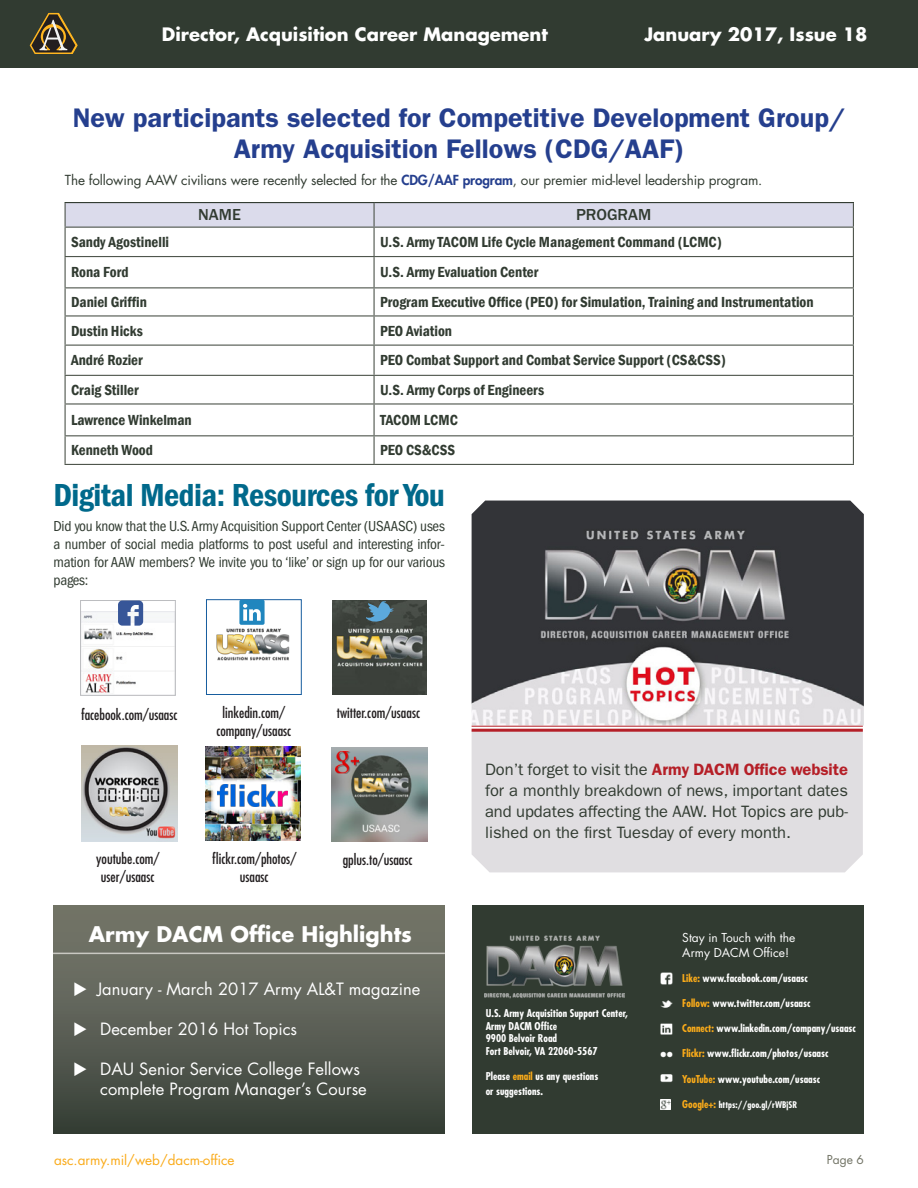
<style>
.page{position:relative;width:918px;height:1188px;background:#fff}
.page>*{position:absolute;margin:0;border:0;box-sizing:border-box;transform-origin:0 0}
.Text{font:33px "ITC Franklin Gothic Std Dm Cd";letter-spacing:-.015em;color:#00698b}
.Text-2{font:600 27px/31.5px "ITC Franklin Gothic Std";color:#253f8e;text-align:center}
.t1{font:700 21px "Futura Std";color:#fff}
.t2{font:700 18px "Futura Std";color:#fff}
.Text-3{font:16.5px/21px "ITC Franklin Gothic Std";color:#313b31;text-align:justify}
.t3{font:16.5px/19.8px "Futura Std";color:#fff}
.t4{font:500 16.5px "ITC Franklin Gothic Std";color:#313b31}
.t5{font:600 condensed 15px "Franklin Gothic";color:#313b31}
.Text-4{font:condensed 15px/18px "ITC Franklin Gothic Std";letter-spacing:-.015em;color:#313b31;text-align:justify}
.t6{font:condensed 14.55px/17.4px "Futura Std";color:#231f20;text-align:center}
.Text-5{font:13.5px "Futura Std";letter-spacing:-.01em;color:#313b31}
.t7{font:13.5px "Futura Std";color:#faab1a}
.t8{font:12px/14.4px "Futura Std";color:#fff}
.t9{font:12px "Futura Std";color:#717365}
.t10{font:700 condensed 10.5px "Futura Std";color:#fff}
.t11{font:700 condensed 9px "Futura Std";color:#fff}
.s1{font-weight:800;color:#253f8e}
.s2{font-weight:600;color:#b51f27}
.s3{color:#faab1a}
.s4{font-size:10.5px;color:#faab1a}
</style>
<div class="page">
<div style="left:0;top:0;width:918px;height:68px;background:#313b31"></div>
<div style="left:53px;top:906px;width:392px;height:228px;background:linear-gradient(to bottom,#7b7c70,#394239)"></div>
<hr style="left:53px;top:953px;width:392px;height:1px;background:#c9c8c2">
<img style="left:81px;top:746px;width:96px;height:96px">
<img style="left:332px;top:600px;width:95px;height:95px">
<svg style="left:366px;top:601px;width:28px;height:25px"></svg>
<img style="left:216px;top:628px;width:74px;height:33px">
<div style="left:206px;top:600px;width:95px;height:95px;border:1px solid #175d9e"></div>
<svg style="left:239px;top:600px;width:26px;height:25px"></svg>
<img style="left:82px;top:612px;width:92px;height:81px">
<div style="left:80px;top:600px;width:96px;height:96px;border:1px solid #bcbdc0"></div>
<svg style="left:118px;top:601px;width:25px;height:25px"></svg>
<img style="left:205px;top:747px;width:95px;height:94px">
<svg style="left:211px;top:778px;width:84px;height:35px"></svg>
<img style="left:218px;top:785px;width:70px;height:21px">
<img style="left:331px;top:747px;width:96px;height:95px">
<div style="left:336px;top:752px;width:24px;height:22px;background:#231f20;opacity:.43"></div>
<img style="left:335px;top:751px;width:24px;height:23px">
<svg style="left:65px;top:203px;width:789px;height:53px"></svg>
<hr style="left:65px;top:256px;width:309px;height:1px;background:#4f564d">
<hr style="left:65px;top:257px;width:1px;height:30px;background:#4f564d">
<hr style="left:374px;top:256px;width:480px;height:1px;background:#4f564d">
<hr style="left:374px;top:257px;width:1px;height:30px;background:#4f564d">
<hr style="left:853px;top:257px;width:1px;height:30px;background:#4f564d">
<hr style="left:65px;top:287px;width:309px;height:1px;background:#4f564d">
<hr style="left:374px;top:287px;width:480px;height:1px;background:#4f564d">
<hr style="left:65px;top:315px;width:309px;height:2px;background:#4f564d">
<hr style="left:374px;top:315px;width:480px;height:2px;background:#4f564d">
<hr style="left:65px;top:345px;width:309px;height:1px;background:#4f564d">
<hr style="left:374px;top:345px;width:480px;height:1px;background:#4f564d">
<hr style="left:65px;top:375px;width:309px;height:1px;background:#4f564d">
<svg style="left:65px;top:288px;width:1px;height:115px"></svg>
<hr style="left:374px;top:375px;width:480px;height:1px;background:#4f564d">
<svg style="left:374px;top:288px;width:1px;height:115px"></svg>
<svg style="left:853px;top:288px;width:1px;height:115px"></svg>
<hr style="left:65px;top:403px;width:309px;height:2px;background:#4f564d">
<hr style="left:65px;top:405px;width:1px;height:30px;background:#4f564d">
<hr style="left:374px;top:403px;width:480px;height:2px;background:#4f564d">
<hr style="left:374px;top:405px;width:1px;height:30px;background:#4f564d">
<hr style="left:853px;top:405px;width:1px;height:30px;background:#4f564d">
<hr style="left:65px;top:435px;width:309px;height:1px;background:#4f564d">
<svg style="left:65px;top:436px;width:1px;height:28px"></svg>
<hr style="left:374px;top:435px;width:480px;height:1px;background:#4f564d">
<svg style="left:374px;top:436px;width:1px;height:28px"></svg>
<svg style="left:853px;top:436px;width:1px;height:28px"></svg>
<hr style="left:65px;top:464px;width:309px;height:1px;background:#4f564d">
<hr style="left:374px;top:464px;width:480px;height:1px;background:#4f564d">
<hr style="left:65px;top:202px;width:309px;height:1px;background:#313b31">
<hr style="left:374px;top:202px;width:480px;height:1px;background:#313b31">
<div style="left:472px;top:732px;width:391px;height:140px;background:#e0dee1"></div>
<img style="left:472px;top:501px;width:392px;height:225px">
<hr style="left:472px;top:726px;width:391px;height:1px;background:#b51f27">
<hr style="left:472px;top:729px;width:391px;height:3px;background:#b51f27">
<div style="left:472px;top:906px;width:392px;height:228px;background:#313b31"></div>
<img style="left:484px;top:936px;width:141px;height:63px">
<svg style="left:30px;top:13px;width:48px;height:41px"></svg>
<svg style="left:661px;top:973px;width:11px;height:11px"></svg>
<svg style="left:661px;top:1024px;width:11px;height:11px"></svg>
<svg style="left:661px;top:1000px;width:11px;height:8px"></svg>
<svg style="left:661px;top:1051px;width:11px;height:7px"></svg>
<svg style="left:661px;top:1074px;width:11px;height:9px"></svg>
<svg style="left:661px;top:1099px;width:10px;height:10px"></svg>
<svg style="left:88px;top:995px;width:16px;height:1px"></svg>
<svg style="left:88px;top:1035px;width:16px;height:1px"></svg>
<svg style="left:88px;top:1075px;width:16px;height:1px"></svg>
<p class="t2" style="left:162px;top:22px;width:388px">Director, Acquisition Career Management</p>
<p class="t2" style="left:644px;top:22px;width:225px">January 2017, Issue 18</p>
<p class="Text-2" style="left:73px;top:102px;width:774px">New participants selected for Competitive Development Group/<br>Army Acquisition Fellows (CDG/AAF)</p>
<p class="Text-5" style="left:65px;top:171px;width:699px">The following AAW civilians were recently selected for the <span class="s1">CDG/AAF program</span>, our premier mid-level leadership program.</p>
<p class="t4" style="left:198px;top:205px;width:44px">NAME</p>
<p class="t4" style="left:576px;top:205px;width:77px">PROGRAM</p>
<p class="t5" style="left:71px;top:232px;width:100px">Sandy Agostinelli</p>
<p class="t5" style="left:380px;top:232px;width:343px">U.S. Army TACOM Life Cycle Management Command (LCMC)</p>
<p class="t5" style="left:71px;top:262px;width:59px">Rona Ford</p>
<p class="t5" style="left:380px;top:262px;width:160px">U.S. Army Evaluation Center</p>
<p class="t5" style="left:71px;top:292px;width:77px">Daniel Griffin</p>
<p class="t5" style="left:380px;top:292px;width:435px">Program Executive Office (PEO) for Simulation, Training and Instrumentation</p>
<p class="t5" style="left:71px;top:321px;width:73px">Dustin Hicks</p>
<p class="t5" style="left:380px;top:321px;width:74px">PEO Aviation</p>
<p class="t5" style="left:71px;top:350px;width:73px">André Rozier</p>
<p class="t5" style="left:380px;top:350px;width:347px">PEO Combat Support and Combat Service Support (CS&amp;CSS)</p>
<p class="t5" style="left:71px;top:380px;width:69px">Craig Stiller</p>
<p class="t5" style="left:380px;top:380px;width:166px">U.S. Army Corps of Engineers</p>
<p class="t5" style="left:71px;top:410px;width:122px">Lawrence Winkelman</p>
<p class="t5" style="left:380px;top:410px;width:79px">TACOM LCMC</p>
<p class="t5" style="left:71px;top:440px;width:83px">Kenneth Wood</p>
<p class="t5" style="left:380px;top:440px;width:77px">PEO CS&amp;CSS</p>
<p class="Text" style="left:53px;top:477px;width:393px">Digital Media: Resources for You</p>
<p class="Text-4" style="left:53px;top:517px;width:393px">Did you know that the U.S. Army Acquisition Support Center (USAASC) uses a number of social media platforms to post useful and interesting infor&shy;mation for AAW members? We invite you to ‘like’ or sign up for our various pages:</p>
<p class="t6" style="left:81px;top:705px;width:98px">facebook.com/usaasc</p>
<p class="t6" style="left:222px;top:704px;width:64px">linkedin.com/</p>
<p class="t6" style="left:337px;top:704px;width:85px">twitter.com/usaasc</p>
<p class="t6" style="left:216px;top:722px;width:76px">company/usaasc</p>
<p class="t6" style="left:96px;top:850px;width:65px">youtube.com/ user/usaasc</p>
<p class="t6" style="left:212px;top:850px;width:85px">flickr.com/photos/ usaasc</p>
<p class="t6" style="left:343px;top:851px;width:71px">gplus.to/usaasc</p>
<p class="t1" style="left:89px;top:920px;width:325px">Army DACM Office Highlights</p>
<p class="t3" style="left:73px;top:980px;width:349px">◆ January - March 2017 Army AL&amp;T magazine</p>
<p class="t3" style="left:73px;top:1020px;width:226px">◆ December 2016 Hot Topics</p>
<p class="t3" style="left:100px;top:1060px;width:268px;text-indent:-27px">◆ DAU Senior Service College Fellows complete Program Manager’s Course</p>
<p class="Text-3" style="left:485px;top:759px;width:365px">Don’t forget to visit the <span class="s2">Army DACM Office website </span>for a monthly breakdown of news, important dates and updates affecting the AAW. Hot Topics are pub&shy;lished on the first Tuesday of every month.</p>
<p class="t10" style="left:486px;top:1007px;width:144px">U.S. Army Acquisition Support Center,</p>
<p class="t10" style="left:486px;top:1019px;width:73px">Army DACM Office</p>
<p class="t10" style="left:486px;top:1032px;width:73px">9900 Belvoir Road</p>
<p class="t10" style="left:486px;top:1045px;width:113px">Fort Belvoir, VA 22060-5567</p>
<p class="t10" style="left:486px;top:1070px;width:114px">Please <span class="s3">email</span> us any questions</p>
<p class="t10" style="left:486px;top:1084px;width:59px">or suggestions.</p>
<p class="t8" style="left:682px;top:931px;width:115px">Stay in Touch with the<br>Army DACM Office!</p>
<p class="t10" style="left:682px;top:971px;width:127px"><span class="s3">Like:</span> www.facebook.com/usaasc</p>
<p class="t10" style="left:682px;top:997px;width:130px"><span class="s3">Follow:</span> www.twitter.com/usaasc</p>
<p class="t10" style="left:682px;top:1022px;width:175px"><span class="s3">Connect:</span> www.linkedin.com/company/usaasc</p>
<p class="t10" style="left:682px;top:1047px;width:148px"><span class="s3">Flickr:</span> www.flickr.com/photos/usaasc</p>
<p class="t10" style="left:682px;top:1072px;width:139px"><span class="s3">YouTube:</span> www.youtube.com/usaasc</p>
<p class="t11" style="left:682px;top:1099px;width:116px"><span class="s4">Google+:</span> https://goo.gl/rWBjSR</p>
<p class="t7" style="left:54px;top:1152px;width:182px">asc.army.mil/web/dacm-office</p>
<p class="t9" style="left:827px;top:1152px;width:39px">Page 6</p>
</div>
